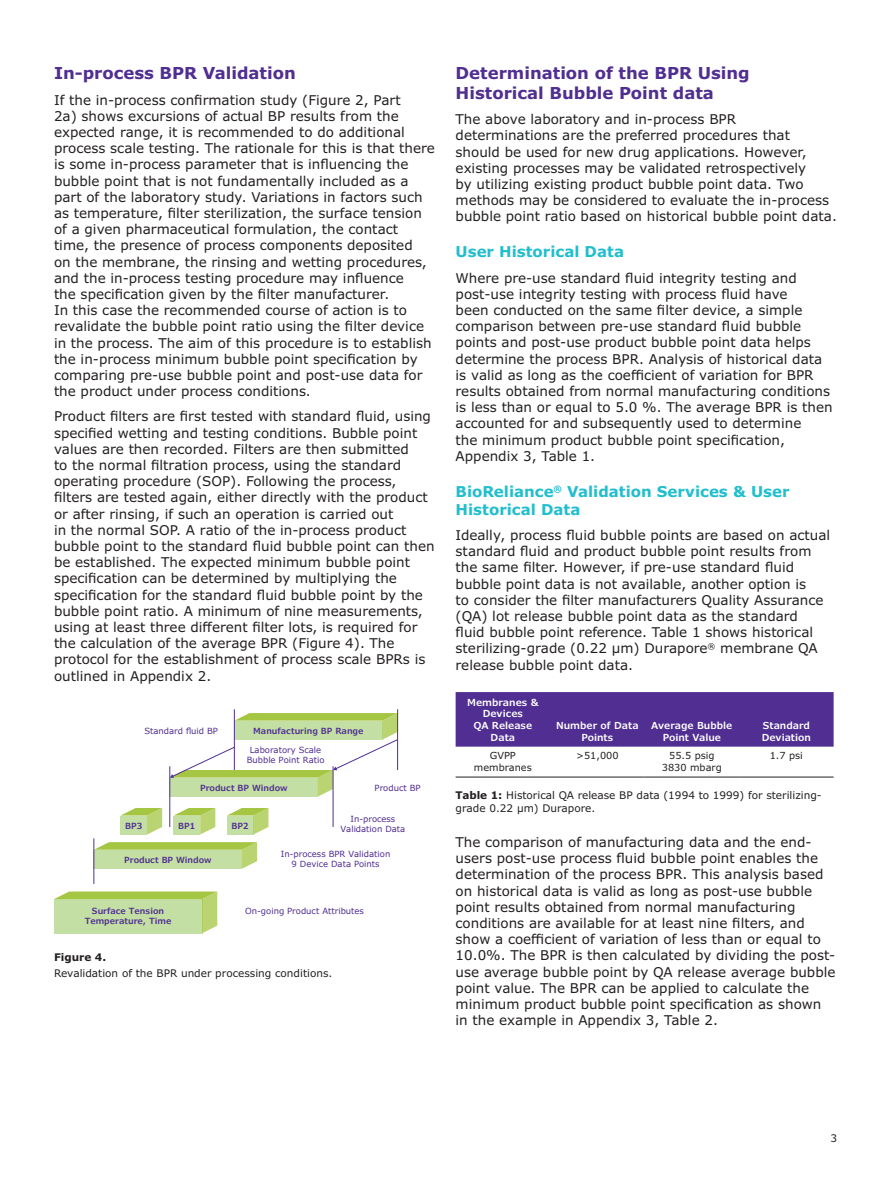
<style>
.page{position:relative;width:891px;height:1188px;background:#fff}
.page>*{position:absolute;margin:0;border:0;box-sizing:border-box;transform-origin:0 0}
.Section_Head_11_13{font:700 16.5px/19.5px "Verdana Pro";color:#502e92}
.Body_Head_10_12{font:700 15px/18px "Verdana Pro";color:#21bece}
.Body_Copy_9_11{font:13.5px/16.2px "Verdana Pro";color:#231f20}
.Caption_7_9{font:10.5px/12.6px "Verdana Pro";color:#231f20}
.Caption_Head_7_9{font:700 10.5px "Verdana Pro";color:#231f20}
.Table_Head_7_9{font:600 9.75px/11.7px "Verdana Pro";color:#fff;text-align:center}
.Table_Body_7_9{font:9.75px/11.7px "Verdana Pro";color:#231f20;text-align:center}
.t1{font:8.4px/10.2px "Verdana Pro";color:#502e92;text-align:center}
.t2{font:600 8.4px/10.2px "Verdana Pro";color:#502e92;text-align:center}
.s1{font-weight:700}
</style>
<div class="page">
<svg style="left:227px;top:808px;width:42px;height:27px"></svg>
<svg style="left:174px;top:808px;width:41px;height:27px"></svg>
<svg style="left:120px;top:808px;width:42px;height:27px"></svg>
<svg style="left:54px;top:892px;width:163px;height:41px;background:#beda92"></svg>
<hr style="left:234px;top:709px;width:1px;height:61px;background:#502e92">
<hr style="left:397px;top:709px;width:1px;height:61px;background:#502e92">
<hr style="left:333px;top:766px;width:1px;height:61px;background:#502e92">
<hr style="left:169px;top:766px;width:1px;height:61px;background:#502e92">
<svg style="left:94px;top:842px;width:163px;height:27px;background:#bcd88b"></svg>
<hr style="left:93px;top:838px;width:1px;height:46px;background:#502e92">
<svg style="left:170px;top:713px;width:229px;height:84px"></svg>
<div style="left:456px;top:692px;width:378px;height:55px;background:#502e92"></div>
<hr style="left:456px;top:777px;width:94px;height:1px;background:#231f20">
<hr style="left:550px;top:777px;width:95px;height:1px;background:#231f20">
<hr style="left:645px;top:777px;width:94px;height:1px;background:#231f20">
<hr style="left:739px;top:777px;width:95px;height:1px;background:#231f20">
<p class="Section_Head_11_13" style="left:54px;top:64px;width:243px">In-process BPR Validation</p>
<p class="Body_Copy_9_11" style="left:54px;top:92px;width:382px">If the in-process confirmation study (Figure 2, Part<br>2a) shows excursions of actual BP results from the expected range, it is recommended to do additional process scale testing. The rationale for this is that there is some in-process parameter that is influencing the bubble point that is not fundamentally included as a part of the laboratory study. Variations in factors such as temperature, filter sterilization, the surface tension of a given pharmaceutical formulation, the contact time, the presence of process components deposited<br>on the membrane, the rinsing and wetting procedures, and the in-process testing procedure may influence<br>the specification given by the filter manufacturer.<br>In this case the recommended course of action is to revalidate the bubble point ratio using the filter device in the process. The aim of this procedure is to establish the in-process minimum bubble point specification by comparing pre-use bubble point and post-use data for the product under process conditions.</p>
<p class="Body_Copy_9_11" style="left:54px;top:409px;width:382px">Product filters are first tested with standard fluid, using specified wetting and testing conditions. Bubble point values are then recorded. Filters are then submitted<br>to the normal filtration process, using the standard operating procedure (SOP). Following the process, filters are tested again, either directly with the product or after rinsing, if such an operation is carried out<br>in the normal SOP. A ratio of the in-process product bubble point to the standard fluid bubble point can then be established. The expected minimum bubble point specification can be determined by multiplying the specification for the standard fluid bubble point by the bubble point ratio. A minimum of nine measurements, using at least three different filter lots, is required for the calculation of the average BPR (Figure 4). The protocol for the establishment of process scale BPRs is outlined in Appendix 2.</p>
<p class="t1" style="left:144px;top:726px;width:75px">Standard fluid BP</p>
<p class="t2" style="left:253px;top:726px;width:112px">Manufacturing BP Range</p>
<p class="t1" style="left:247px;top:745px;width:79px">Laboratory Scale<br>Bubble Point Ratio</p>
<p class="t2" style="left:200px;top:783px;width:89px">Product BP Window</p>
<p class="t1" style="left:375px;top:783px;width:47px">Product BP</p>
<p class="t2" style="left:125px;top:821px;width:19px">BP3</p>
<p class="t2" style="left:178px;top:821px;width:19px">BP1</p>
<p class="t2" style="left:231px;top:821px;width:19px">BP2</p>
<p class="t2" style="left:124px;top:855px;width:89px">Product BP Window</p>
<p class="t1" style="left:341px;top:814px;width:66px">In-process<br>Validation Data</p>
<p class="t1" style="left:281px;top:849px;width:111px">In-process BPR Validation<br>9 Device Data Points</p>
<p class="t2" style="left:85px;top:906px;width:88px">Surface Tension<br>Temperature, Time</p>
<p class="t1" style="left:245px;top:906px;width:120px">On-going Product Attributes</p>
<p class="Caption_Head_7_9" style="left:54px;top:950px;width:54px">Figure 4.</p>
<p class="Caption_7_9" style="left:54px;top:967px;width:280px">Revalidation of the BPR under processing conditions.</p>
<p class="Section_Head_11_13" style="left:456px;top:64px;width:296px">Determination of the BPR Using<br>Historical Bubble Point data</p>
<p class="Body_Copy_9_11" style="left:456px;top:111px;width:383px">The above laboratory and in-process BPR determinations are the preferred procedures that should be used for new drug applications. However, existing processes may be validated retrospectively<br>by utilizing existing product bubble point data. Two methods may be considered to evaluate the in-process bubble point ratio based on historical bubble point data.</p>
<p class="Body_Head_10_12" style="left:456px;top:243px;width:170px">User Historical Data</p>
<p class="Body_Copy_9_11" style="left:456px;top:270px;width:378px">Where pre-use standard fluid integrity testing and post-use integrity testing with process fluid have<br>been conducted on the same filter device, a simple comparison between pre-use standard fluid bubble points and post-use product bubble point data helps determine the process BPR. Analysis of historical data is valid as long as the coefficient of variation for BPR results obtained from normal manufacturing conditions is less than or equal to 5.0 %. The average BPR is then accounted for and subsequently used to determine<br>the minimum product bubble point specification, Appendix 3, Table 1.</p>
<p class="Body_Head_10_12" style="left:456px;top:482px;width:335px">BioReliance<sup>®</sup> Validation Services &amp; User<br>Historical Data</p>
<p class="Body_Copy_9_11" style="left:456px;top:527px;width:376px">Ideally, process fluid bubble points are based on actual standard fluid and product bubble point results from the same filter. However, if pre-use standard fluid bubble point data is not available, another option is<br>to consider the filter manufacturers Quality Assurance (QA) lot release bubble point data as the standard fluid bubble point reference. Table 1 shows historical sterilizing-grade (0.22 μm) Durapore<sup>®</sup> membrane QA release bubble point data.</p>
<p class="Table_Head_7_9" style="left:467px;top:696px;width:73px">Membranes &amp;<br>Devices<br>QA Release<br>Data</p>
<p class="Table_Head_7_9" style="left:556px;top:720px;width:84px">Number of Data<br>Points</p>
<p class="Table_Head_7_9" style="left:651px;top:720px;width:83px">Average Bubble<br>Point Value</p>
<p class="Table_Head_7_9" style="left:762px;top:720px;width:51px;text-align:left">Standard<br>Deviation</p>
<p class="Table_Body_7_9" style="left:474px;top:750px;width:59px">GVPP membranes</p>
<p class="Table_Body_7_9" style="left:576px;top:750px;width:44px">&gt;51,000</p>
<p class="Table_Body_7_9" style="left:662px;top:750px;width:61px">55.5 psig<br>3830 mbarg</p>
<p class="Table_Body_7_9" style="left:770px;top:750px;width:35px">1.7 psi</p>
<p class="Caption_7_9" style="left:456px;top:789px;width:368px"><span class="s1">Table 1:</span> Historical QA release BP data (1994 to 1999) for sterilizing&shy;grade 0.22 μm) Durapore.</p>
<p class="Body_Copy_9_11" style="left:456px;top:834px;width:381px">The comparison of manufacturing data and the end&shy;users post-use process fluid bubble point enables the determination of the process BPR. This analysis based on historical data is valid as long as post-use bubble point results obtained from normal manufacturing conditions are available for at least nine filters, and show a coefficient of variation of less than or equal to 10.0%. The BPR is then calculated by dividing the post&shy;use average bubble point by QA release average bubble point value. The BPR can be applied to calculate the minimum product bubble point specification as shown in the example in Appendix 3, Table 2.</p>
<p class="Caption_7_9" style="left:831px;top:1132px;width:8px">3</p>
</div>
